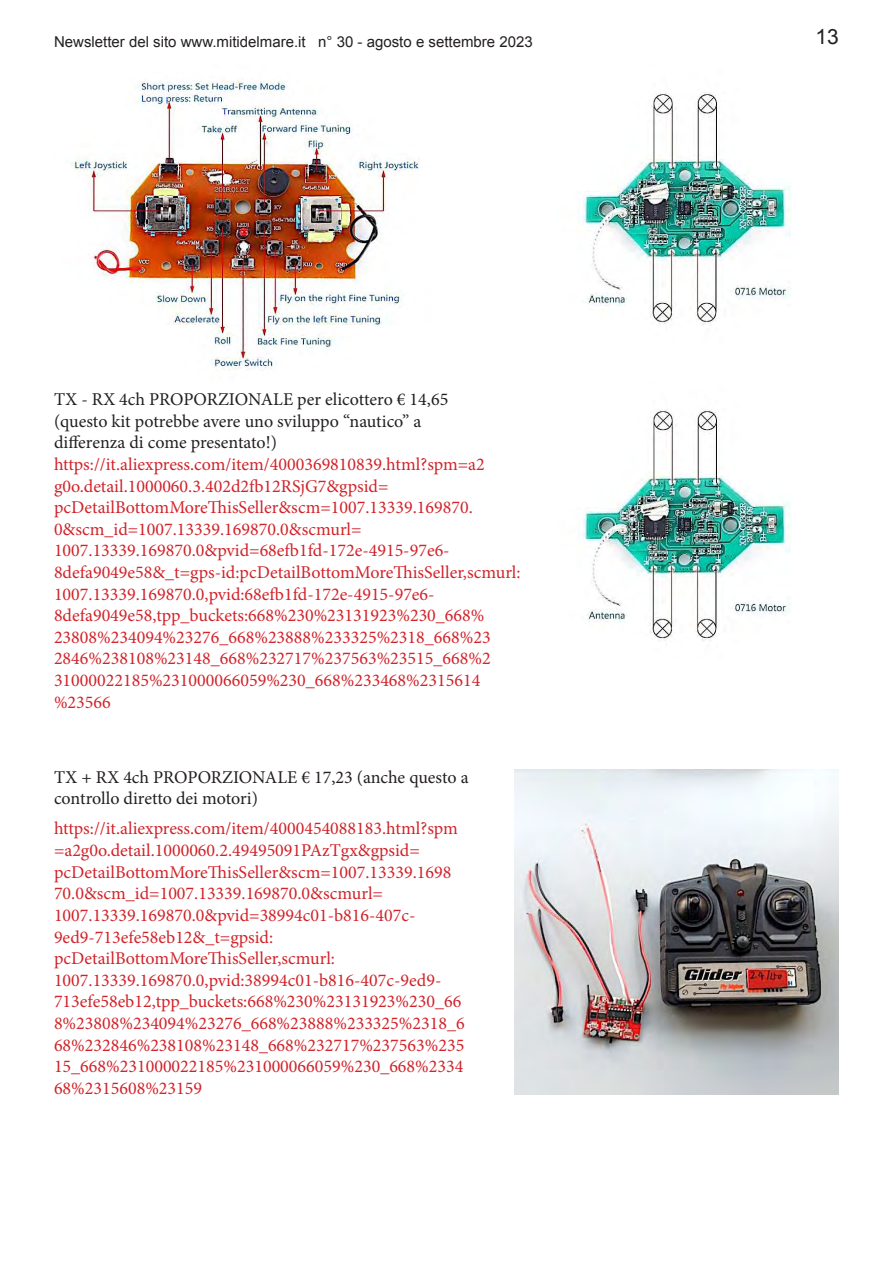
<style>
.page{position:relative;width:893px;height:1263px;background:#fff}
.page>*{position:absolute;margin:0;border:0;box-sizing:border-box;transform-origin:0 0}
.t1{font:21px "Arial";color:#231f20}
.t2{font:18px "Minion Pro";color:#d1232a}
.t3{font:18px "Minion Pro";color:#231f20}
.t4{font:15px "Arial";color:#231f20}
</style>
<div class="page">
<img style="left:71px;top:79px;width:348px;height:292px">
<img style="left:581px;top:92px;width:210px;height:233px">
<img style="left:581px;top:409px;width:210px;height:232px">
<img style="left:514px;top:770px;width:325px;height:324px">
<p class="t4" style="left:54px;top:32px;width:480px">Newsletter del sito www.mitidelmare.it n° 30 - agosto e settembre 2023</p>
<p class="t1" style="left:816px;top:23px;width:25px">13</p>
<p class="t3" style="left:54px;top:387px;width:396px">TX - RX 4ch PROPORZIONALE per elicottero € 14,65</p>
<p class="t3" style="left:54px;top:409px;width:369px">(questo kit potrebbe avere uno sviluppo “nautico” a</p>
<p class="t3" style="left:54px;top:431px;width:224px">differenza di come presentato!)</p>
<p class="t2" style="left:54px;top:452px;width:432px">https://it.aliexpress.com/item/4000369810839.html?spm=a2</p>
<p class="t2" style="left:54px;top:474px;width:336px">g0o.detail.1000060.3.402d2fb12RSjG7&amp;gpsid=</p>
<p class="t2" style="left:54px;top:495px;width:420px">pcDetailBottomMoreThisSeller&amp;scm=1007.13339.169870.</p>
<p class="t2" style="left:54px;top:517px;width:309px">0&amp;scm_id=1007.13339.169870.0&amp;scmurl=</p>
<p class="t2" style="left:54px;top:539px;width:397px">1007.13339.169870.0&amp;pvid=68efb1fd-172e-4915-97e6-</p>
<p class="t2" style="left:54px;top:560px;width:468px">8defa9049e58&amp;_t=gps-id:pcDetailBottomMoreThisSeller,scmurl:</p>
<p class="t2" style="left:54px;top:582px;width:382px">1007.13339.169870.0,pvid:68efb1fd-172e-4915-97e6-</p>
<p class="t2" style="left:54px;top:603px;width:432px">8defa9049e58,tpp_buckets:668%230%23131923%230_668%</p>
<p class="t2" style="left:54px;top:625px;width:438px">23808%234094%23276_668%23888%233325%2318_668%23</p>
<p class="t2" style="left:54px;top:647px;width:438px">2846%238108%23148_668%232717%237563%23515_668%2</p>
<p class="t2" style="left:54px;top:668px;width:428px">31000022185%231000066059%230_668%233468%2315614</p>
<p class="t2" style="left:54px;top:690px;width:58px">%23566</p>
<p class="t3" style="left:54px;top:765px;width:416px">TX + RX 4ch PROPORZIONALE € 17,23 (anche questo a</p>
<p class="t3" style="left:54px;top:786px;width:205px">controllo diretto dei motori)</p>
<p class="t2" style="left:54px;top:817px;width:405px">https://it.aliexpress.com/item/4000454088183.html?spm</p>
<p class="t2" style="left:54px;top:838px;width:367px">=a2g0o.detail.1000060.2.49495091PAzTgx&amp;gpsid=</p>
<p class="t2" style="left:54px;top:860px;width:399px">pcDetailBottomMoreThisSeller&amp;scm=1007.13339.1698</p>
<p class="t2" style="left:54px;top:881px;width:330px">70.0&amp;scm_id=1007.13339.169870.0&amp;scmurl=</p>
<p class="t2" style="left:54px;top:903px;width:363px">1007.13339.169870.0&amp;pvid=38994c01-b816-407c-</p>
<p class="t2" style="left:54px;top:925px;width:221px">9ed9-713efe58eb12&amp;_t=gpsid:</p>
<p class="t2" style="left:54px;top:946px;width:283px">pcDetailBottomMoreThisSeller,scmurl:</p>
<p class="t2" style="left:54px;top:968px;width:389px">1007.13339.169870.0,pvid:38994c01-b816-407c-9ed9-</p>
<p class="t2" style="left:54px;top:989px;width:409px">713efe58eb12,tpp_buckets:668%230%23131923%230_66</p>
<p class="t2" style="left:54px;top:1011px;width:412px">8%23808%234094%23276_668%23888%233325%2318_6</p>
<p class="t2" style="left:54px;top:1033px;width:412px">68%232846%238108%23148_668%232717%237563%235</p>
<p class="t2" style="left:54px;top:1054px;width:411px">15_668%231000022185%231000066059%230_668%2334</p>
<p class="t2" style="left:54px;top:1076px;width:150px">68%2315608%23159</p>
</div>
